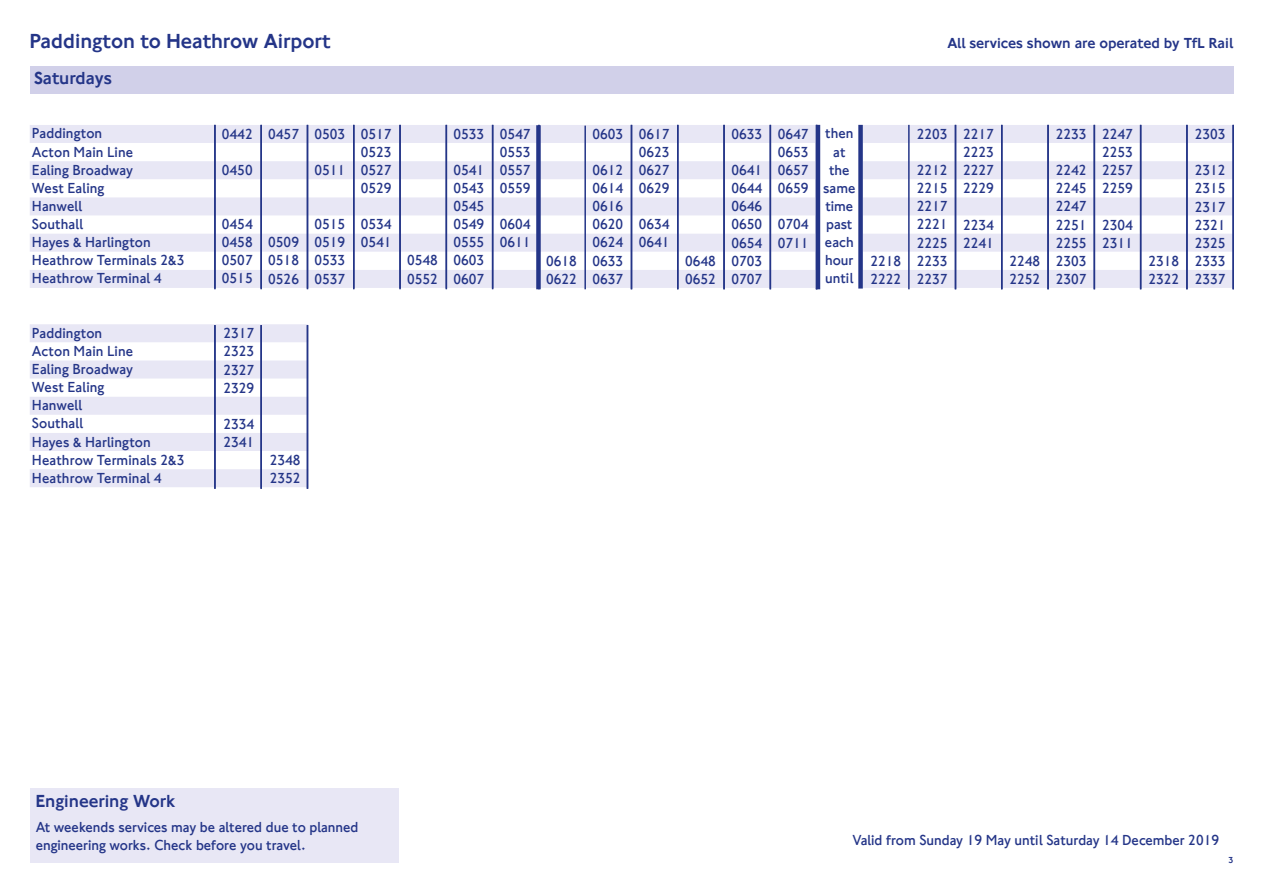
<style>
.page{position:relative;width:1263px;height:893px;background:#fff}
.page>*{position:absolute;margin:0;border:0;box-sizing:border-box;transform-origin:0 0}
.t1{font:500 21px "NJ Font";color:#243588}
.t2{font:500 18px "NJ Font";color:#243588}
.t3{font:700 15px/18.1px "NJ Font";color:#243588}
.t4{font:500 15px "NJ Font";color:#243588}
.t5{font:500 9px "NJ Font";color:#243588}
</style>
<div class="page">
<div style="left:30px;top:125px;width:1203px;height:18px;background:#e8e7f5"></div>
<div style="left:30px;top:161px;width:1203px;height:18px;background:#e8e7f5"></div>
<div style="left:30px;top:197px;width:1203px;height:18px;background:#e8e7f5"></div>
<div style="left:30px;top:234px;width:1203px;height:18px;background:#e8e7f5"></div>
<div style="left:30px;top:270px;width:1203px;height:18px;background:#e8e7f5"></div>
<div style="left:30px;top:324px;width:278px;height:18px;background:#e8e7f5"></div>
<div style="left:30px;top:360px;width:278px;height:18px;background:#e8e7f5"></div>
<div style="left:30px;top:397px;width:278px;height:18px;background:#e8e7f5"></div>
<div style="left:30px;top:433px;width:278px;height:18px;background:#e8e7f5"></div>
<div style="left:30px;top:469px;width:278px;height:18px;background:#e8e7f5"></div>
<div style="left:536px;top:125px;width:5px;height:164px;background:#243588"></div>
<div style="left:816px;top:114px;width:47px;height:187px;background:#fff"></div>
<div style="left:858px;top:125px;width:5px;height:164px;background:#243588"></div>
<div style="left:30px;top:789px;width:369px;height:74px;background:#e8e7f5"></div>
<div style="left:30px;top:66px;width:1203px;height:27px;background:#d1d0e9"></div>
<hr style="left:816px;top:125px;width:4px;height:164px;background:#243588">
<hr style="left:584px;top:126px;width:2px;height:163px;background:#243588">
<hr style="left:677px;top:125px;width:1px;height:164px;background:#243588">
<hr style="left:214px;top:125px;width:2px;height:164px;background:#243588">
<hr style="left:723px;top:125px;width:2px;height:164px;background:#243588">
<hr style="left:770px;top:125px;width:1px;height:164px;background:#243588">
<hr style="left:260px;top:125px;width:2px;height:164px;background:#243588">
<hr style="left:307px;top:125px;width:1px;height:164px;background:#243588">
<hr style="left:353px;top:125px;width:1px;height:164px;background:#243588">
<hr style="left:955px;top:125px;width:1px;height:164px;background:#243588">
<hr style="left:399px;top:125px;width:2px;height:164px;background:#243588">
<hr style="left:1001px;top:125px;width:1px;height:164px;background:#243588">
<hr style="left:446px;top:125px;width:1px;height:164px;background:#243588">
<hr style="left:1047px;top:125px;width:2px;height:164px;background:#243588">
<hr style="left:492px;top:125px;width:1px;height:164px;background:#243588">
<hr style="left:1093px;top:125px;width:2px;height:164px;background:#243588">
<hr style="left:1140px;top:125px;width:1px;height:164px;background:#243588">
<hr style="left:1186px;top:125px;width:2px;height:164px;background:#243588">
<hr style="left:631px;top:125px;width:1px;height:164px;background:#243588">
<hr style="left:1232px;top:125px;width:2px;height:164px;background:#243588">
<hr style="left:214px;top:325px;width:2px;height:164px;background:#243588">
<hr style="left:260px;top:325px;width:2px;height:164px;background:#243588">
<hr style="left:307px;top:325px;width:1px;height:164px;background:#243588">
<hr style="left:908px;top:125px;width:2px;height:164px;background:#243588">
<h1 class="t1" style="left:30px;top:28px;width:302px">Paddington to Heathrow Airport</h1>
<p class="t2" style="left:34px;top:67px;width:79px">Saturdays</p>
<p class="t3" style="left:32px;top:125px;width:154px">Paddington<br>Acton Main Line<br>Ealing Broadway<br>West Ealing<br>Hanwell<br>Southall<br>Hayes &amp; Harlington<br>Heathrow Terminals 2&amp;3<br>Heathrow Terminal 4</p>
<p class="t3" style="left:222px;top:125px;width:32px">0442</p>
<p class="t3" style="left:222px;top:161px;width:32px">0450</p>
<p class="t3" style="left:268px;top:125px;width:32px">0457</p>
<p class="t3" style="left:315px;top:125px;width:32px">0503</p>
<p class="t3" style="left:315px;top:161px;width:32px">0511</p>
<p class="t3" style="left:222px;top:215px;width:32px;text-align:justify">0454<br>0458<br>0507<br>0515</p>
<p class="t3" style="left:268px;top:234px;width:32px;text-align:justify">0509<br>0518<br>0526</p>
<p class="t3" style="left:315px;top:216px;width:32px;text-align:justify">0515<br>0519<br>0533<br>0537</p>
<p class="t3" style="left:361px;top:125px;width:32px;text-align:justify">0517<br>0523<br>0527<br>0529</p>
<p class="t3" style="left:361px;top:216px;width:32px">0534<br>0541</p>
<p class="t3" style="left:407px;top:252px;width:32px">0548<br>0552</p>
<p class="t3" style="left:453px;top:125px;width:32px">0533</p>
<p class="t3" style="left:453px;top:161px;width:32px;text-align:justify">0541<br>0543<br>0545<br>0549<br>0555<br>0603<br>0607</p>
<p class="t3" style="left:500px;top:125px;width:32px;text-align:justify">0547<br>0553<br>0557<br>0559</p>
<p class="t3" style="left:500px;top:216px;width:32px">0604<br>0611</p>
<p class="t3" style="left:546px;top:252px;width:32px">0618<br>0622</p>
<p class="t3" style="left:592px;top:125px;width:32px">0603</p>
<p class="t3" style="left:592px;top:161px;width:32px;text-align:justify">0612<br>0614<br>0616<br>0620<br>0624<br>0633<br>0637</p>
<p class="t3" style="left:639px;top:125px;width:32px;text-align:justify">0617<br>0623<br>0627<br>0629</p>
<p class="t3" style="left:639px;top:216px;width:32px">0634<br>0641</p>
<p class="t3" style="left:685px;top:252px;width:32px">0648<br>0652</p>
<p class="t3" style="left:731px;top:125px;width:32px">0633</p>
<p class="t3" style="left:731px;top:161px;width:32px;text-align:justify">0641<br>0644<br>0646<br>0650<br>0654<br>0703<br>0707</p>
<p class="t3" style="left:778px;top:125px;width:32px;text-align:justify">0647<br>0653<br>0657<br>0659</p>
<p class="t3" style="left:778px;top:216px;width:32px">0704<br>0711</p>
<p class="t3" style="left:823px;top:125px;width:34px;text-align:center">then at the same time past each hour until</p>
<p class="t3" style="left:822px;top:125px;width:36px;text-align:center">STD<br>HR<br>TEXT</p>
<p class="t3" style="left:870px;top:252px;width:32px">2218<br>2222</p>
<p class="t4" style="left:947px;top:34px;width:287px">All services shown are operated by TfL Rail</p>
<p class="t3" style="left:917px;top:125px;width:32px">2203</p>
<p class="t3" style="left:917px;top:162px;width:32px;text-align:justify">2212<br>2215<br>2217<br>2221<br>2225<br>2233<br>2237</p>
<p class="t3" style="left:963px;top:125px;width:32px;text-align:justify">2217<br>2223<br>2227<br>2229</p>
<p class="t3" style="left:963px;top:216px;width:32px">2234<br>2241</p>
<p class="t3" style="left:1009px;top:252px;width:32px">2248<br>2252</p>
<p class="t3" style="left:1056px;top:125px;width:32px">2233</p>
<p class="t3" style="left:1056px;top:162px;width:32px;text-align:justify">2242<br>2245<br>2247<br>2251<br>2255<br>2303<br>2307</p>
<p class="t3" style="left:1102px;top:125px;width:32px;text-align:justify">2247<br>2253<br>2257<br>2259</p>
<p class="t3" style="left:1102px;top:216px;width:32px">2304<br>2311</p>
<p class="t3" style="left:1148px;top:252px;width:32px">2318<br>2322</p>
<p class="t3" style="left:1195px;top:125px;width:32px">2303</p>
<p class="t3" style="left:1195px;top:162px;width:32px;text-align:justify">2312<br>2315<br>2317<br>2321<br>2325<br>2333<br>2337</p>
<p class="t3" style="left:32px;top:324px;width:154px">Paddington<br>Acton Main Line<br>Ealing Broadway<br>West Ealing<br>Hanwell<br>Southall<br>Hayes &amp; Harlington<br>Heathrow Terminals 2&amp;3<br>Heathrow Terminal 4</p>
<p class="t3" style="left:223px;top:325px;width:32px;text-align:justify">2317<br>2323<br>2327<br>2329</p>
<p class="t3" style="left:223px;top:415px;width:32px">2334<br>2341</p>
<p class="t3" style="left:270px;top:452px;width:32px">2348<br>2352</p>
<p class="t2" style="left:36px;top:790px;width:141px">Engineering Work</p>
<p class="t3" style="left:36px;top:819px;width:324px">At weekends services may be altered due to planned engineering works. Check before you travel.</p>
<p class="t3" style="left:852px;top:831px;width:368px">Valid from Sunday 19 May until Saturday 14 December 2019</p>
<p class="t5" style="left:1228px;top:855px;width:6px">3</p>
</div>
